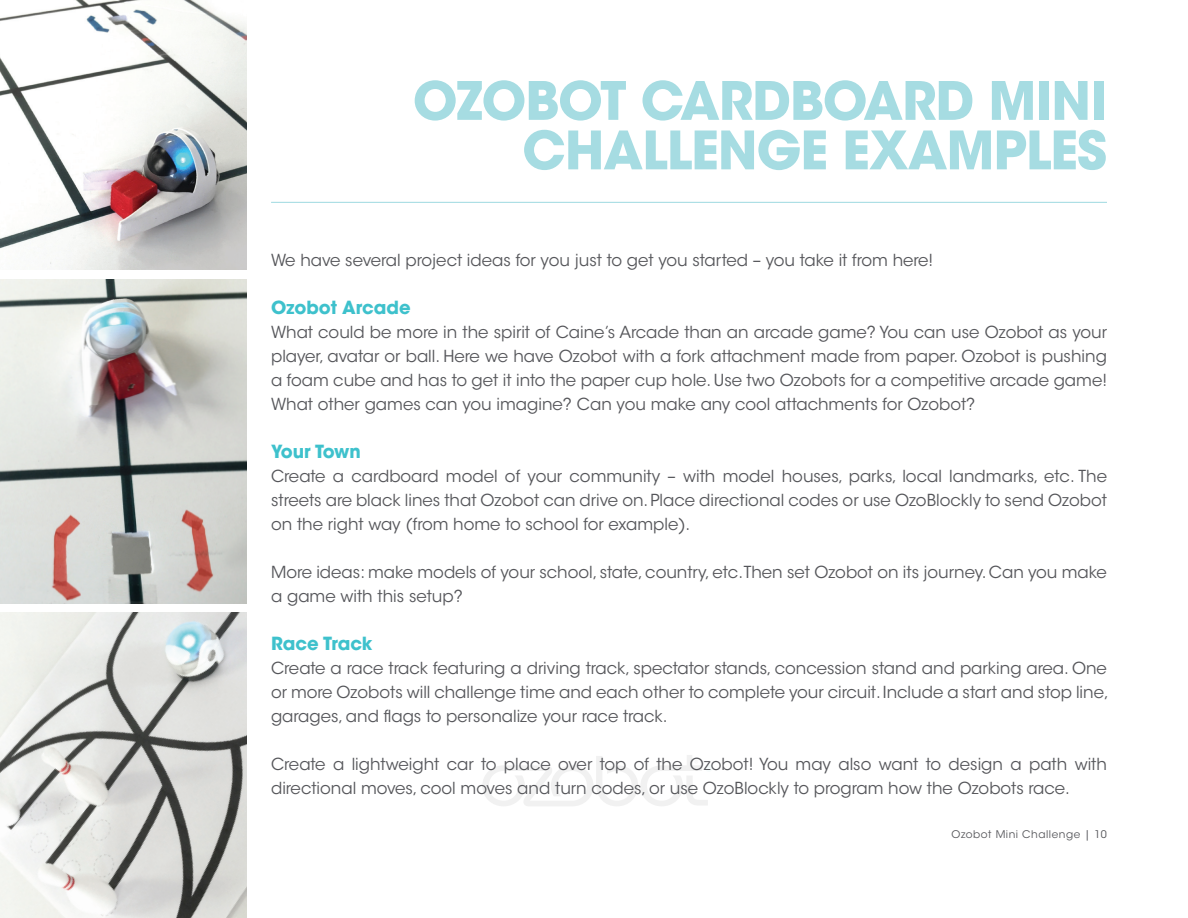
<style>
.page{position:relative;width:1188px;height:918px;background:#fff}
.page>*{position:absolute;margin:0;border:0;box-sizing:border-box;transform-origin:0 0}
.t1{font:700 52.5px/49.5px "ITC Avant Garde Std";letter-spacing:-.02em;color:#a6dce2;text-align:right}
.t2{font:700 18px "ITC Avant Garde Std";color:#3ec1cc}
.t3{font:16.5px/24px "ITC Avant Garde Std";color:#55565a;text-align:justify}
.t4{font:10.5px "ITC Avant Garde Std";letter-spacing:.05em;color:#55565a}
</style>
<div class="page">
<div style="left:705px;top:765px;width:7px;height:7px;background:#f6fbfb;border-radius:50%"></div>
<svg style="left:483px;top:755px;width:225px;height:51px"></svg>
<hr style="left:271px;top:202px;width:836px;height:1px;background:#9ed9e0">
<img style="left:0;top:0;width:246px;height:270px">
<img style="left:0;top:280px;width:246px;height:323px">
<img style="left:0;top:613px;width:246px;height:305px">
<h1 class="t1" style="left:413px;top:76px;width:696px">OZOBOT CARDBOARD MINI<br>CHALLENGE EXAMPLES</h1>
<p class="t3" style="left:271px;top:248px;width:664px">We have several project ideas for you just to get you started – you take it from here!</p>
<p class="t2" style="left:271px;top:296px;width:141px">Ozobot Arcade</p>
<p class="t3" style="left:271px;top:320px;width:838px">What could be more in the spirit of Caine’s Arcade than an arcade game? You can use Ozobot as your player, avatar or ball. Here we have Ozobot with a fork attachment made from paper. Ozobot is pushing a foam cube and has to get it into the paper cup hole. Use two Ozobots for a competitive arcade game!<br>What other games can you imagine? Can you make any cool attachments for Ozobot?</p>
<p class="t2" style="left:271px;top:440px;width:91px">Your Town</p>
<p class="t3" style="left:271px;top:464px;width:837px">Create a cardboard model of your community – with model houses, parks, local landmarks, etc. The streets are black lines that Ozobot can drive on. Place directional codes or use OzoBlockly to send Ozobot on the right way (from home to school for example).</p>
<p class="t3" style="left:271px;top:560px;width:837px">More ideas: make models of your school, state, country, etc.Then set Ozobot on its journey. Can you make a game with this setup?</p>
<p class="t2" style="left:271px;top:632px;width:103px">Race Track</p>
<p class="t3" style="left:271px;top:656px;width:839px">Create a race track featuring a driving track, spectator stands, concession stand and parking area. One or more Ozobots will challenge time and each other to complete your circuit. Include a start and stop line, garages, and flags to personalize your race track.</p>
<p class="t3" style="left:271px;top:752px;width:837px">Create a lightweight car to place over top of the Ozobot! You may also want to design a path with directional moves, cool moves and turn codes, or use OzoBlockly to program how the Ozobots race.</p>
<p class="t4" style="left:952px;top:828px;width:157px">Ozobot Mini Challenge | 10</p>
</div>
